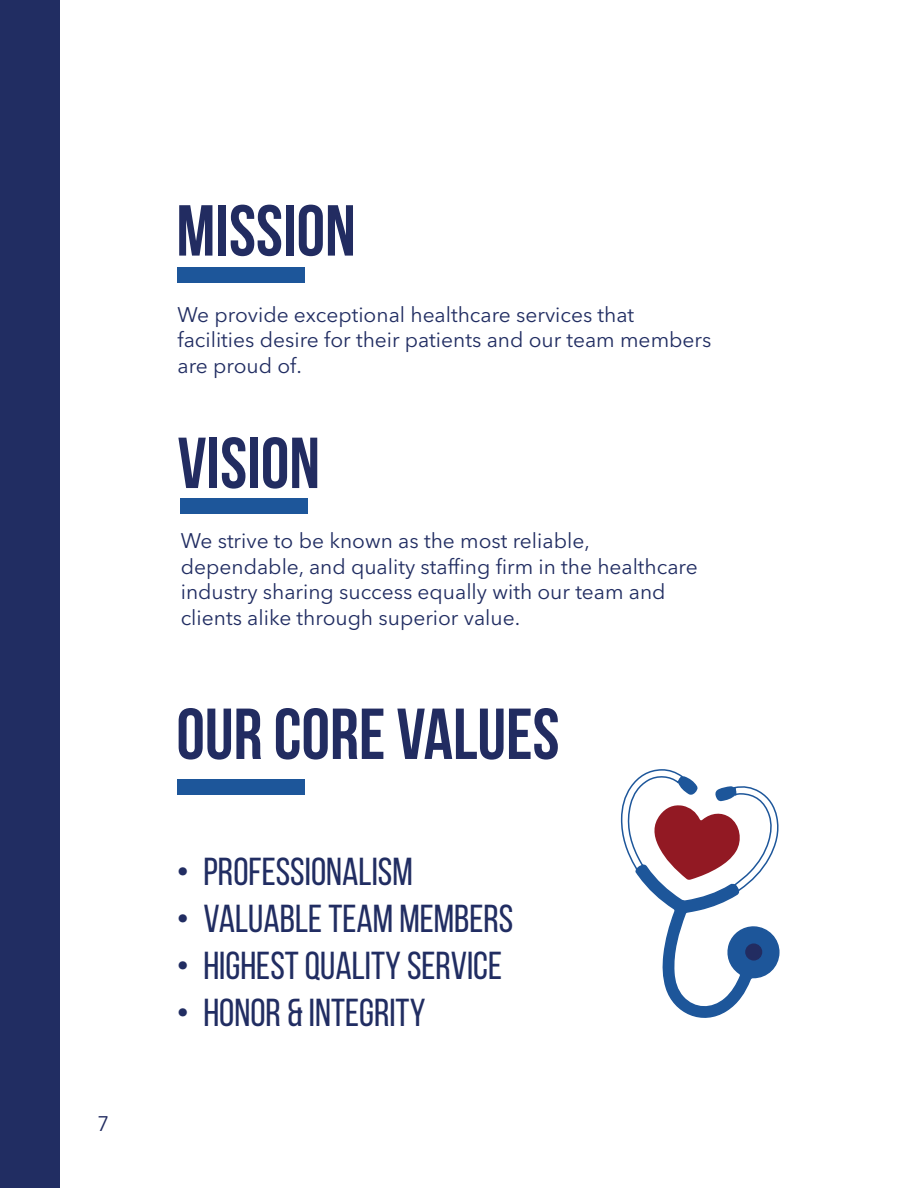
<style>
.page{position:relative;width:918px;height:1188px;background:#fff}
.page>*{position:absolute;margin:0;border:0;box-sizing:border-box;transform-origin:0 0}
.t1{font:700 72px "Bebas Neue";color:#222c61}
.t2{font:39px "Bebas Neue";color:#212d62}
.t3{font:21px/25.5px "Avenir Next LT Pro";color:#212d62}
.t4{font:21px "Avenir Next LT Pro";color:#222c61}
</style>
<div class="page">
<div style="left:0;top:0;width:59px;height:1188px;background:#212d62"></div>
<div style="left:178px;top:268px;width:127px;height:15px;background:#1d569a"></div>
<div style="left:181px;top:498px;width:127px;height:15px;background:#1d569a"></div>
<svg style="left:621px;top:769px;width:159px;height:249px"></svg>
<div style="left:178px;top:779px;width:127px;height:15px;background:#1d569a"></div>
<div style="left:745px;top:943px;width:17px;height:18px;background:#222c61;border-radius:50%"></div>
<p class="t4" style="left:97px;top:1111px;width:14px">7</p>
<p class="t1" style="left:176px;top:191px;width:181px">MISSION</p>
<p class="t3" style="left:178px;top:302px;width:535px">We provide exceptional healthcare services that facilities desire for their patients and our team members are proud of.</p>
<p class="t1" style="left:178px;top:424px;width:144px">VISION</p>
<p class="t3" style="left:181px;top:528px;width:519px">We strive to be known as the most reliable, dependable, and quality staffing firm in the healthcare industry sharing success equally with our team and clients alike through superior value.</p>
<p class="t1" style="left:176px;top:695px;width:385px">OUR CORE VALUES</p>
<p class="t2" style="left:176px;top:851px;width:238px">• PROFESSIONALISM</p>
<p class="t2" style="left:176px;top:898px;width:339px">• VALUABLE TEAM MEMBERS</p>
<p class="t2" style="left:176px;top:944px;width:327px">• HIGHEST QUALITY SERVICE</p>
<p class="t2" style="left:176px;top:991px;width:251px">• HONOR &amp; INTEGRITY</p>
</div>
